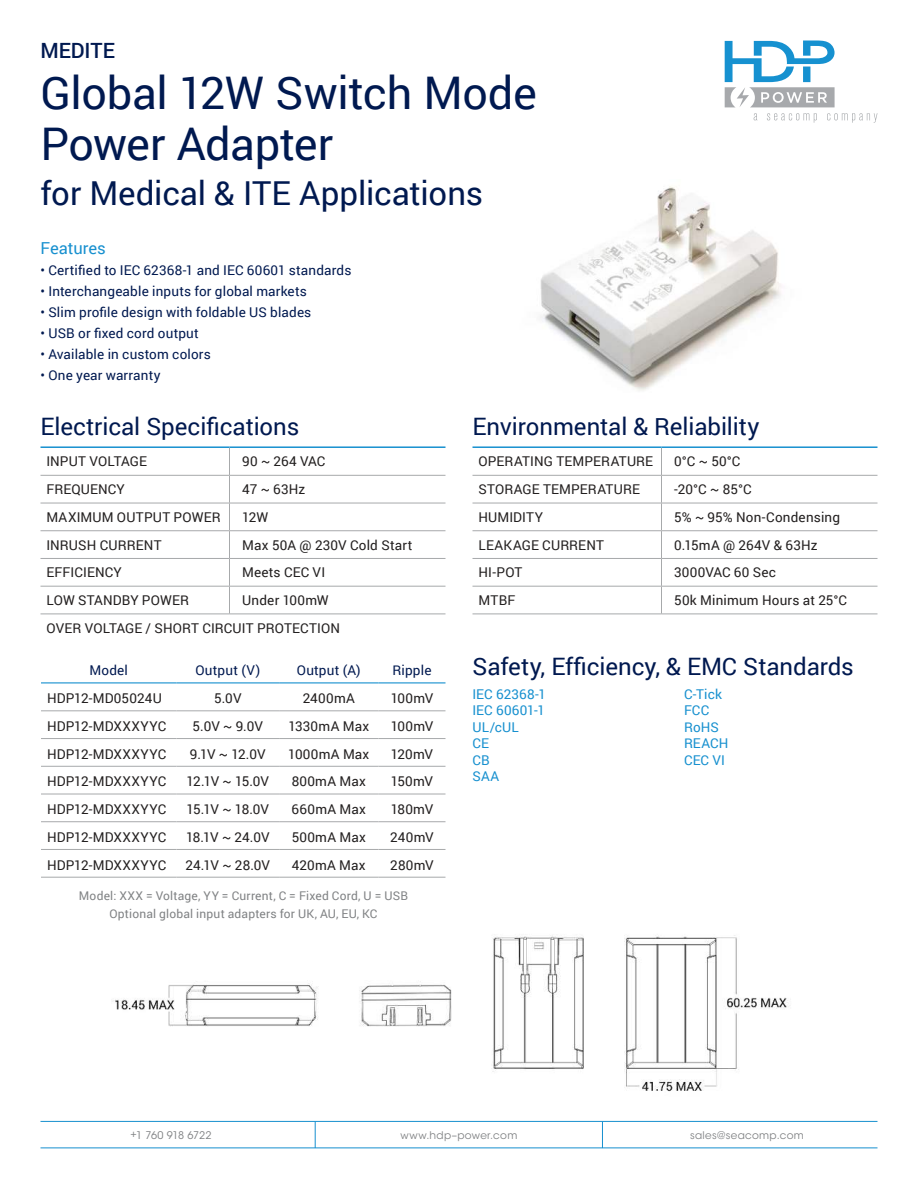
<style>
.page{position:relative;width:918px;height:1188px;background:#fff}
.page>*{position:absolute;margin:0;border:0;box-sizing:border-box;transform-origin:0 0}
.t1{font:45px/51px "Roboto";letter-spacing:-.01em;color:#001950}
.t2{font:33px "Roboto";letter-spacing:-.005em;color:#001950}
.t3{font:24px "Roboto";color:#001950}
.t4{font:500 21px "Roboto";color:#001950}
.t5{font:16.5px "Roboto";color:#1790cf}
.t6{font:13.5px/27.8px "Roboto";letter-spacing:.01em;color:#221f1f}
.t7{font:13.5px "Roboto";letter-spacing:.015em;color:#001950}
.t8{font:13.5px/16.5px "Roboto";letter-spacing:.01em;color:#1790cf}
.t9{font:12px/18px "Roboto";letter-spacing:.015em;color:#808284;text-align:center}
.t10{font:10.5px "ITC Avant Garde Std";letter-spacing:.03em;color:#808284}
.t11{font:10.5px "ITC Avant Garde Std";letter-spacing:-.02em;color:#808284}
</style>
<div class="page">
<img style="left:540px;top:186px;width:241px;height:205px">
<img style="left:112px;top:935px;width:677px;height:157px">
<svg style="left:315px;top:1122px;width:1px;height:26px"></svg>
<svg style="left:602px;top:1122px;width:1px;height:26px"></svg>
<hr style="left:41px;top:1121px;width:837px;height:1px;background:#1790cf">
<hr style="left:41px;top:1148px;width:837px;height:1px;background:#1790cf">
<hr style="left:41px;top:446px;width:189px;height:2px;background:#1790cf">
<hr style="left:230px;top:446px;width:216px;height:2px;background:#1790cf">
<hr style="left:41px;top:475px;width:189px;height:1px;background:#a7a9ab">
<hr style="left:230px;top:475px;width:216px;height:1px;background:#a7a9ab">
<hr style="left:41px;top:503px;width:189px;height:1px;background:#a7a9ab">
<hr style="left:230px;top:503px;width:216px;height:1px;background:#a7a9ab">
<hr style="left:41px;top:530px;width:189px;height:1px;background:#a7a9ab">
<hr style="left:230px;top:530px;width:216px;height:1px;background:#a7a9ab">
<hr style="left:41px;top:558px;width:189px;height:1px;background:#a7a9ab">
<hr style="left:230px;top:558px;width:216px;height:1px;background:#a7a9ab">
<hr style="left:41px;top:586px;width:189px;height:1px;background:#a7a9ab">
<hr style="left:230px;top:586px;width:216px;height:1px;background:#a7a9ab">
<svg style="left:229px;top:448px;width:1px;height:166px"></svg>
<hr style="left:41px;top:614px;width:189px;height:1px;background:#a7a9ab">
<hr style="left:230px;top:614px;width:216px;height:1px;background:#a7a9ab">
<hr style="left:473px;top:446px;width:189px;height:2px;background:#1790cf">
<hr style="left:662px;top:446px;width:216px;height:2px;background:#1790cf">
<hr style="left:473px;top:475px;width:189px;height:1px;background:#a7a9ab">
<hr style="left:662px;top:475px;width:216px;height:1px;background:#a7a9ab">
<hr style="left:473px;top:503px;width:189px;height:1px;background:#a7a9ab">
<hr style="left:662px;top:503px;width:216px;height:1px;background:#a7a9ab">
<hr style="left:473px;top:530px;width:189px;height:1px;background:#a7a9ab">
<hr style="left:662px;top:530px;width:216px;height:1px;background:#a7a9ab">
<hr style="left:473px;top:558px;width:189px;height:1px;background:#a7a9ab">
<hr style="left:662px;top:558px;width:216px;height:1px;background:#a7a9ab">
<hr style="left:473px;top:586px;width:189px;height:1px;background:#a7a9ab">
<hr style="left:662px;top:586px;width:216px;height:1px;background:#a7a9ab">
<svg style="left:661px;top:448px;width:1px;height:166px"></svg>
<hr style="left:473px;top:614px;width:189px;height:1px;background:#a7a9ab">
<hr style="left:662px;top:614px;width:216px;height:1px;background:#a7a9ab">
<hr style="left:41px;top:710px;width:136px;height:1px;background:#a7a9ab">
<hr style="left:177px;top:710px;width:102px;height:1px;background:#a7a9ab">
<hr style="left:279px;top:710px;width:100px;height:1px;background:#a7a9ab">
<hr style="left:379px;top:710px;width:67px;height:1px;background:#a7a9ab">
<hr style="left:41px;top:738px;width:136px;height:1px;background:#a7a9ab">
<hr style="left:177px;top:738px;width:102px;height:1px;background:#a7a9ab">
<hr style="left:279px;top:738px;width:100px;height:1px;background:#a7a9ab">
<hr style="left:379px;top:738px;width:67px;height:1px;background:#a7a9ab">
<hr style="left:41px;top:766px;width:136px;height:1px;background:#a7a9ab">
<hr style="left:177px;top:766px;width:102px;height:1px;background:#a7a9ab">
<hr style="left:279px;top:766px;width:100px;height:1px;background:#a7a9ab">
<hr style="left:379px;top:766px;width:67px;height:1px;background:#a7a9ab">
<hr style="left:41px;top:794px;width:136px;height:1px;background:#a7a9ab">
<hr style="left:177px;top:794px;width:102px;height:1px;background:#a7a9ab">
<hr style="left:279px;top:794px;width:100px;height:1px;background:#a7a9ab">
<hr style="left:379px;top:794px;width:67px;height:1px;background:#a7a9ab">
<hr style="left:41px;top:821px;width:136px;height:1px;background:#a7a9ab">
<hr style="left:177px;top:821px;width:102px;height:1px;background:#a7a9ab">
<hr style="left:279px;top:821px;width:100px;height:1px;background:#a7a9ab">
<hr style="left:379px;top:821px;width:67px;height:1px;background:#a7a9ab">
<hr style="left:41px;top:849px;width:136px;height:1px;background:#a7a9ab">
<hr style="left:177px;top:849px;width:102px;height:1px;background:#a7a9ab">
<hr style="left:279px;top:849px;width:100px;height:1px;background:#a7a9ab">
<hr style="left:379px;top:849px;width:67px;height:1px;background:#a7a9ab">
<hr style="left:41px;top:877px;width:136px;height:1px;background:#a7a9ab">
<hr style="left:177px;top:877px;width:102px;height:1px;background:#a7a9ab">
<hr style="left:279px;top:877px;width:100px;height:1px;background:#a7a9ab">
<hr style="left:379px;top:877px;width:67px;height:1px;background:#a7a9ab">
<hr style="left:41px;top:682px;width:136px;height:1px;background:#1790cf">
<hr style="left:177px;top:682px;width:102px;height:1px;background:#1790cf">
<hr style="left:279px;top:682px;width:100px;height:1px;background:#1790cf">
<hr style="left:379px;top:682px;width:67px;height:1px;background:#1790cf">
<svg style="left:754px;top:113px;width:3px;height:7px"></svg>
<svg style="left:767px;top:113px;width:50px;height:10px"></svg>
<svg style="left:827px;top:113px;width:51px;height:10px"></svg>
<svg style="left:725px;top:41px;width:110px;height:66px"></svg>
<h3 class="t4" style="left:40px;top:38px;width:76px">MEDITE</h3>
<h1 class="t1" style="left:40px;top:66px;width:498px">Global 12W Switch Mode<br>Power Adapter</h1>
<h2 class="t2" style="left:40px;top:170px;width:444px">for Medical &amp; ITE Applications</h2>
<p class="t5" style="left:40px;top:236px;width:67px">Features</p>
<p class="t7" style="left:40px;top:260px;width:312px">• Certi昀椀ed to IEC 62368-1 and IEC 60601 standards</p>
<p class="t7" style="left:40px;top:281px;width:268px">• Interchangeable inputs for global markets</p>
<p class="t7" style="left:40px;top:302px;width:272px">• Slim pro昀椀le design with foldable US blades</p>
<p class="t7" style="left:40px;top:323px;width:160px">• USB or 昀椀xed cord output</p>
<p class="t7" style="left:40px;top:344px;width:172px">• Available in custom colors</p>
<p class="t7" style="left:40px;top:365px;width:122px">• One year warranty</p>
<h3 class="t3" style="left:40px;top:410px;width:260px">Electrical Speci昀椀cations</h3>
<p class="t6" style="left:46px;top:449px;width:102px">INPUT VOLTAGE</p>
<p class="t6" style="left:242px;top:449px;width:85px">90 ~ 264 VAC</p>
<p class="t6" style="left:46px;top:476px;width:80px">FREQUENCY</p>
<p class="t6" style="left:242px;top:476px;width:64px">47 ~ 63Hz</p>
<p class="t6" style="left:47px;top:504px;width:176px">MAXIMUM OUTPUT POWER</p>
<p class="t6" style="left:242px;top:504px;width:28px">12W</p>
<p class="t6" style="left:47px;top:532px;width:117px">INRUSH CURRENT</p>
<p class="t6" style="left:242px;top:530px;width:172px">Max 50A @ 230V Cold Start</p>
<p class="t6" style="left:46px;top:560px;width:77px">EFFICIENCY</p>
<p class="t6" style="left:242px;top:558px;width:84px">Meets CEC VI</p>
<p class="t6" style="left:47px;top:587px;width:144px">LOW STANDBY POWER</p>
<p class="t6" style="left:47px;top:586px;width:295px;text-indent:196px">Under 100mW<br>OVER VOLTAGE / SHORT CIRCUIT PROTECTION</p>
<p class="t7" style="left:90px;top:661px;width:40px">Model</p>
<p class="t7" style="left:195px;top:661px;width:66px">Output (V)</p>
<p class="t7" style="left:297px;top:661px;width:65px">Output (A)</p>
<p class="t7" style="left:392px;top:665px;width:41px">Ripple</p>
<p class="t6" style="left:47px;top:686px;width:116px">HDP12-MD05024U</p>
<p class="t6" style="left:214px;top:686px;width:29px">5.0V</p>
<p class="t6" style="left:303px;top:684px;width:54px">2400mA</p>
<p class="t6" style="left:391px;top:684px;width:44px">100mV</p>
<p class="t6" style="left:47px;top:713px;width:121px">HDP12-MDXXXYYC</p>
<p class="t6" style="left:193px;top:713px;width:72px">5.0V ~ 9.0V</p>
<p class="t6" style="left:288px;top:712px;width:82px">1330mA Max</p>
<p class="t6" style="left:391px;top:712px;width:44px">100mV</p>
<p class="t6" style="left:47px;top:741px;width:121px">HDP12-MDXXXYYC</p>
<p class="t6" style="left:190px;top:741px;width:77px">9.1V ~ 12.0V</p>
<p class="t6" style="left:288px;top:740px;width:83px">1000mA Max</p>
<p class="t6" style="left:391px;top:740px;width:44px">120mV</p>
<p class="t6" style="left:47px;top:769px;width:121px">HDP12-MDXXXYYC</p>
<p class="t6" style="left:187px;top:769px;width:84px">12.1V ~ 15.0V</p>
<p class="t6" style="left:292px;top:767px;width:76px">800mA Max</p>
<p class="t6" style="left:391px;top:767px;width:44px">150mV</p>
<p class="t6" style="left:47px;top:797px;width:121px">HDP12-MDXXXYYC</p>
<p class="t6" style="left:187px;top:797px;width:84px">15.1V ~ 18.0V</p>
<p class="t6" style="left:292px;top:795px;width:76px">660mA Max</p>
<p class="t6" style="left:391px;top:795px;width:44px">180mV</p>
<p class="t6" style="left:47px;top:824px;width:121px">HDP12-MDXXXYYC</p>
<p class="t6" style="left:186px;top:824px;width:85px">18.1V ~ 24.0V</p>
<p class="t6" style="left:292px;top:823px;width:76px">500mA Max</p>
<p class="t6" style="left:390px;top:823px;width:45px">240mV</p>
<p class="t6" style="left:47px;top:852px;width:121px">HDP12-MDXXXYYC</p>
<p class="t6" style="left:186px;top:852px;width:86px">24.1V ~ 28.0V</p>
<p class="t6" style="left:292px;top:850px;width:75px">420mA Max</p>
<p class="t6" style="left:390px;top:850px;width:45px">280mV</p>
<p class="t9" style="left:79px;top:886px;width:331px">Model: XXX = Voltage, YY = Current, C = Fixed Cord, U = USB<br>Optional global input adapters for UK, AU, EU, KC</p>
<h3 class="t3" style="left:472px;top:410px;width:289px">Environmental &amp; Reliability</h3>
<p class="t6" style="left:478px;top:449px;width:176px">OPERATING TEMPERATURE</p>
<p class="t6" style="left:674px;top:449px;width:68px">0°C ~ 50°C</p>
<p class="t6" style="left:478px;top:476px;width:163px">STORAGE TEMPERATURE</p>
<p class="t6" style="left:674px;top:476px;width:79px">-20°C ~ 85°C</p>
<p class="t6" style="left:479px;top:504px;width:66px">HUMIDITY</p>
<p class="t6" style="left:674px;top:503px;width:167px">5% ~ 95% Non-Condensing</p>
<p class="t6" style="left:479px;top:532px;width:127px">LEAKAGE CURRENT</p>
<p class="t6" style="left:674px;top:530px;width:145px">0.15mA @ 264V &amp; 63Hz</p>
<p class="t6" style="left:479px;top:560px;width:46px">HI-POT</p>
<p class="t6" style="left:674px;top:560px;width:103px">3000VAC 60 Sec</p>
<p class="t6" style="left:479px;top:587px;width:38px">MTBF</p>
<p class="t6" style="left:674px;top:586px;width:174px">50k Minimum Hours at 25°C</p>
<h3 class="t3" style="left:472px;top:650px;width:383px">Safety, E昀케ciency, &amp; EMC Standards</h3>
<p class="t8" style="left:472px;top:687px;width:75px">IEC 62368-1<br>IEC 60601-1<br>UL/cUL<br>CE<br>CB<br>SAA</p>
<p class="t8" style="left:684px;top:687px;width:46px">C-Tick<br>FCC<br>RoHS<br>REACH<br>CEC VI</p>
<p class="t11" style="left:131px;top:1131px;width:82px">+1 760 918 6722</p>
<p class="t10" style="left:401px;top:1131px;width:118px">www.hdp–power.com</p>
<p class="t10" style="left:690px;top:1131px;width:115px">sales@seacomp.com</p>
</div>
